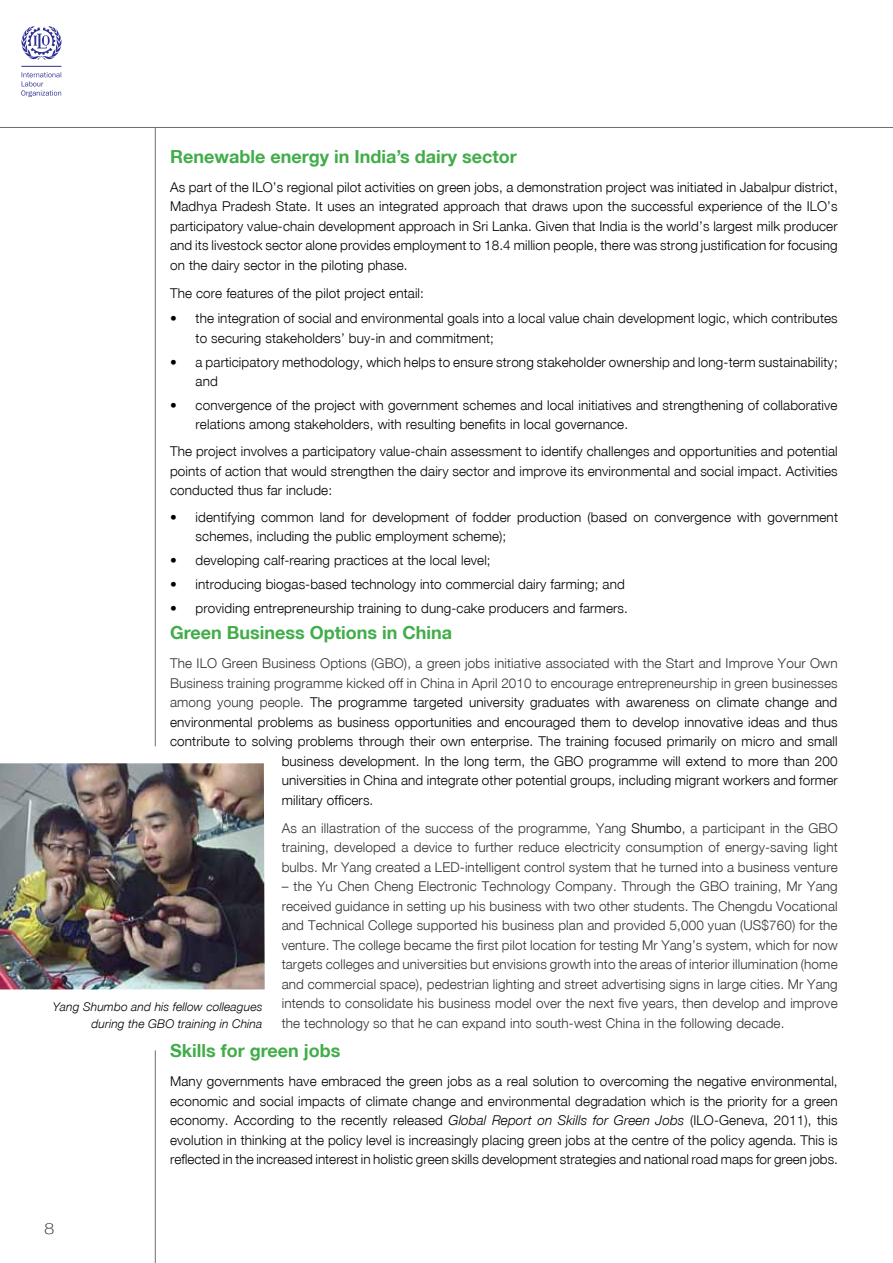
<style>
.page{position:relative;width:893px;height:1263px;background:#fff}
.page>*{position:absolute;margin:0;border:0;box-sizing:border-box;transform-origin:0 0}
.t1{font:700 18px "Helvetica Neue LT Std";color:#41ad49}
.t2{font:100 expanded 15px "Helvetica Neue LT Std";color:#000}
.t3{font:300 13.5px/19.5px "Helvetica Neue LT Std";letter-spacing:.01em;color:#000}
.t4{font:300 13.5px/19.5px "Helvetica Neue LT Std";letter-spacing:.01em;color:#333;text-align:justify}
.t5{font:italic 300 12px/16.8px "Helvetica Neue LT Std";letter-spacing:.01em;color:#000;text-align:right}
.s1{color:#333}
.s2{color:#000}
.s3{font-style:italic}
</style>
<div class="page">
<svg style="left:21px;top:26px;width:40px;height:34px"></svg>
<hr style="left:21px;top:66px;width:40px;height:1px;background:#2e3092">
<svg style="left:21px;top:72px;width:40px;height:25px"></svg>
<hr style="left:0;top:127px;width:893px;height:1px;background:#6d6e71">
<hr style="left:155px;top:127px;width:1px;height:619px;background:#6d6e71">
<hr style="left:155px;top:1050px;width:1px;height:213px;background:#6d6e71">
<img style="left:0;top:763px;width:265px;height:226px">
<h1 class="t1" style="left:170px;top:145px;width:348px">Renewable energy in India’s dairy sector</h1>
<p class="t3" style="left:170px;top:177px;width:669px;text-align:justify">As part of the ILO’s regional pilot activities on green jobs, a demonstration project was initiated in Jabalpur district, Madhya Pradesh State. It uses an integrated approach that draws upon the successful experience of the ILO’s participatory value-chain development approach in Sri Lanka. Given that India is the world’s largest milk producer and its livestock sector alone provides employment to 18.4 million people, there was strong justification for focusing on the dairy sector in the piloting phase.</p>
<p class="t3" style="left:170px;top:283px;width:255px">The core features of the pilot project entail:</p>
<p class="t3" style="left:196px;top:309px;width:644px;text-indent:-26px">• the integration of social and environmental goals into a local value chain development logic, which contributes to securing stakeholders’ buy-in and commitment;</p>
<p class="t3" style="left:196px;top:352px;width:644px;text-indent:-26px">• a participatory methodology, which helps to ensure strong stakeholder ownership and long-term sustainability; and</p>
<p class="t3" style="left:196px;top:395px;width:643px;text-indent:-26px">• convergence of the project with government schemes and local initiatives and strengthening of collaborative relations among stakeholders, with resulting benefits in local governance.</p>
<p class="t3" style="left:170px;top:441px;width:669px;text-align:justify">The project involves a participatory value-chain assessment to identify challenges and opportunities and potential points of action that would strengthen the dairy sector and improve its environmental and social impact. Activities conducted thus far include:</p>
<p class="t3" style="left:196px;top:507px;width:644px;text-indent:-26px">• identifying common land for development of fodder production (based on convergence with government schemes, including the public employment scheme);</p>
<p class="t3" style="left:170px;top:550px;width:322px">• developing calf-rearing practices at the local level;</p>
<p class="t3" style="left:170px;top:574px;width:456px">• introducing biogas-based technology into commercial dairy farming; and</p>
<p class="t3" style="left:170px;top:598px;width:459px">• providing entrepreneurship training to dung-cake producers and farmers.</p>
<h1 class="t1" style="left:170px;top:622px;width:283px">Green Business Options in China</h1>
<p class="t4" style="left:170px;top:653px;width:669px">The ILO Green Business Options (GBO), a green jobs initiative associated with the Start and Improve Your Own</p>
<p class="t4" style="left:170px;top:673px;width:669px">Business training programme kicked off in China in April 2010 to encourage entrepreneurship in green businesses</p>
<p class="t3" style="left:170px;top:692px;width:669px"><span class="s1">among young people.</span> The programme targeted university graduates with awareness on climate change and</p>
<p class="t3" style="left:170px;top:712px;width:669px">environmental problems as business opportunities and encouraged them to develop innovative ideas and thus</p>
<p class="t3" style="left:170px;top:731px;width:669px">contribute to solving problems through their own enterprise. The training focused primarily on micro and small</p>
<p class="t3" style="left:282px;top:751px;width:557px">business development. In the long term, the GBO programme will extend to more than 200</p>
<p class="t3" style="left:282px;top:770px;width:557px">universities in China and integrate other potential groups, including migrant workers and former</p>
<p class="t3" style="left:282px;top:790px;width:93px">military officers.</p>
<p class="t4" style="left:282px;top:818px;width:557px">As an illastration of the success of the programme, Yang <span class="s2">Shumbo</span>, a participant in the GBO training, developed a device to further reduce electricity consumption of energy-saving light bulbs. Mr Yang created a LED-intelligent control system that he turned into a business venture</p>
<p class="t4" style="left:282px;top:876px;width:557px">– the Yu Chen Cheng Electronic Technology Company. Through the GBO training, Mr Yang received guidance in setting up his business with two other students. The Chengdu Vocational and Technical College supported his business plan and provided 5,000 yuan (US$760) for the venture. The college became the first pilot location for testing Mr Yang’s system, which for now targets colleges and universities but envisions growth into the areas of interior illumination (home and commercial space), pedestrian lighting and street advertising signs in large cities. Mr Yang intends to consolidate his business model over the next five years, then develop and improve the technology so that he can expand into south-west China in the following decade.</p>
<h1 class="t1" style="left:170px;top:1039px;width:172px">Skills for green jobs</h1>
<p class="t3" style="left:170px;top:1071px;width:669px;text-align:justify">Many governments have embraced the green jobs as a real solution to overcoming the negative environmental, economic and social impacts of climate change and environmental degradation which is the priority for a green economy. According to the recently released <span class="s3">Global Report on Skills for Green Jobs</span> (ILO-Geneva, 2011), this evolution in thinking at the policy level is increasingly placing green jobs at the centre of the policy agenda. This is reflected in the increased interest in holistic green skills development strategies and national road maps for green jobs.</p>
<p class="t5" style="left:53px;top:998px;width:211px">Yang Shumbo and his fellow colleagues during the GBO training in China</p>
<p class="t2" style="left:45px;top:1220px;width:11px">8</p>
</div>
